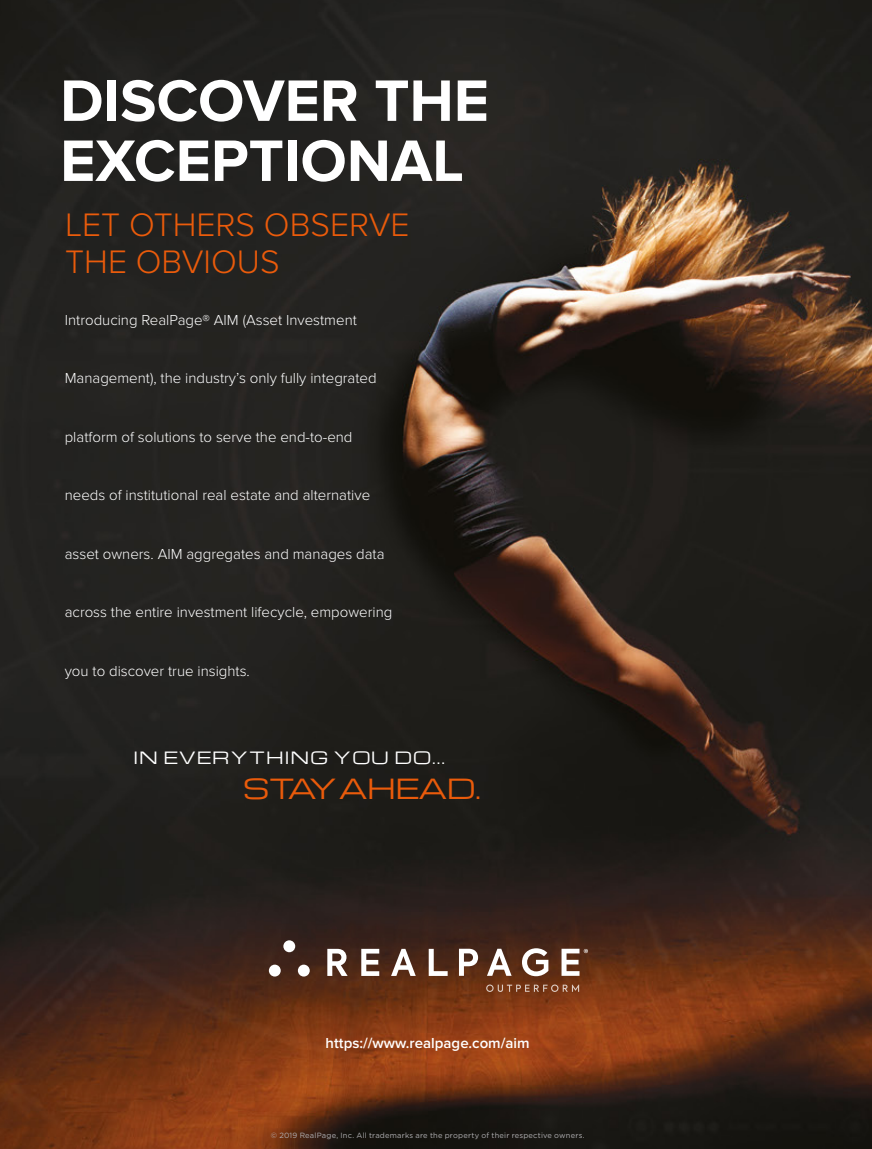
<style>
.page{position:relative;width:872px;height:1149px;background:#fff}
.page>*{position:absolute;margin:0;border:0;box-sizing:border-box;transform-origin:0 0}
.t1{font:700 60.45px/60px "Proxima Nova";color:#fff}
.t2{font:300 33.75px/37.5px "Proxima Nova";color:#ea5b0b}
.t3{font:27.15px "Michroma";letter-spacing:-.02em;color:#ea5b0b}
.t4{font:16.65px "Michroma";letter-spacing:.06em;color:#fff}
.t5{font:300 15px "Proxima Nova";color:#fff}
.t6{font:600 15px "Proxima Nova";color:#fff}
.t7{font:7.5px "Gotham";letter-spacing:.025em;color:#b1b0b3}
</style>
<div class="page">
<img style="left:0;top:0;width:872px;height:1148px">
<div style="left:283px;top:940px;width:12px;height:11px;background:#fff;border-radius:50%"></div>
<div style="left:269px;top:964px;width:12px;height:12px;background:#fff;border-radius:50%"></div>
<div style="left:298px;top:964px;width:12px;height:12px;background:#fff;border-radius:50%"></div>
<svg style="left:327px;top:948px;width:21px;height:27px"></svg>
<svg style="left:361px;top:948px;width:18px;height:27px"></svg>
<svg style="left:391px;top:948px;width:25px;height:27px"></svg>
<svg style="left:429px;top:948px;width:18px;height:27px"></svg>
<svg style="left:459px;top:948px;width:19px;height:27px"></svg>
<svg style="left:487px;top:948px;width:24px;height:27px"></svg>
<svg style="left:522px;top:947px;width:26px;height:28px"></svg>
<svg style="left:561px;top:948px;width:27px;height:27px"></svg>
<svg style="left:486px;top:984px;width:93px;height:7px"></svg>
<svg style="left:864px;top:1147px;width:8px;height:2px"></svg>
<h1 class="t1" style="left:60px;top:74px;width:430px">DISCOVER THE<br>EXCEPTIONAL</h1>
<h2 class="t2" style="left:65px;top:207px;width:346px">LET OTHERS OBSERVE<br>THE OBVIOUS</h2>
<p class="t5" style="left:65px;top:311px;width:294px">Introducing RealPage® AIM (Asset Investment</p>
<p class="t5" style="left:65px;top:369px;width:313px">Management), the industry’s only fully integrated</p>
<p class="t5" style="left:65px;top:428px;width:289px">platform of solutions to serve the end-to-end</p>
<p class="t5" style="left:65px;top:486px;width:307px">needs of institutional real estate and alternative</p>
<p class="t5" style="left:65px;top:545px;width:321px">asset owners. AIM aggregates and manages data</p>
<p class="t5" style="left:65px;top:603px;width:329px">across the entire investment lifecycle, empowering</p>
<p class="t5" style="left:65px;top:662px;width:187px">you to discover true insights.</p>
<p class="t4" style="left:134px;top:747px;width:313px">IN EVERYTHING YOU DO...</p>
<h3 class="t3" style="left:243px;top:773px;width:239px">STAY AHEAD.</h3>
<p class="t6" style="left:326px;top:1034px;width:205px">https://www.realpage.com/aim</p>
<p class="t7" style="left:271px;top:1130px;width:315px">© 2019 RealPage, Inc. All trademarks are the property of their respective owners.</p>
</div>
